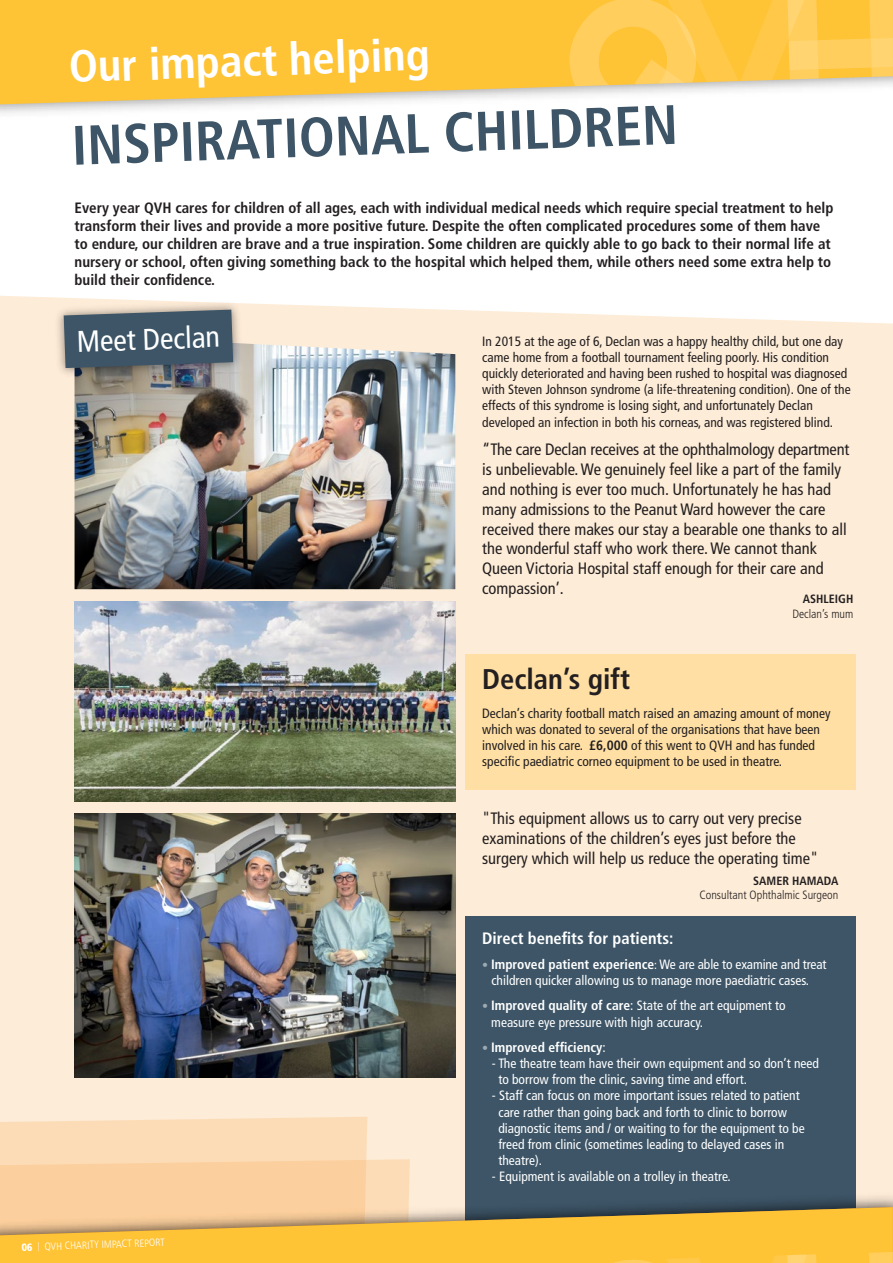
<style>
.page{position:relative;width:893px;height:1263px;background:#fff}
.page>*{position:absolute;margin:0;border:0;box-sizing:border-box;transform-origin:0 0}
.t1{font:700 condensed 55.5px "Frutiger LT Std";color:#3d5567}
.t2{font:700 condensed 45px "Frutiger LT Std";color:#fff}
.t3{font:condensed 30px "Frutiger LT Std";color:#fff}
.t4{font:700 condensed 28.5px "Frutiger LT Std";color:#231f20}
.t5{font:condensed 16.5px/19.8px "Frutiger LT Std";color:#231f20}
.t6{font:700 condensed 16.5px "Frutiger LT Std";color:#fff}
.t7{font:700 condensed 15px/18px "Frutiger LT Std";color:#231f20}
.t8{font:condensed 13.5px/16.2px "Frutiger LT Std";color:#231f20}
.t9{font:condensed 13.5px/16.2px "Frutiger LT Std";color:#fff}
.t10{font:700 condensed 13.5px "Frutiger LT Std";color:#fff}
.t11{font:300 condensed 12px "Frutiger LT Std";color:#231f20}
.t12{font:700 condensed 12px "Frutiger LT Std";color:#231f20}
.t13{font:300 condensed 10.5px "Frutiger LT Std";color:#fff}
.s1{font-weight:900}
.s2{font-size:9px}
.s3{font-weight:700}
.s4{font-size:12px;color:rgb(255 255 255/.5)}
.s5{font-size:12px}
.s6{font-weight:400;font-size:12px;color:rgb(255 255 255/.5)}
.s7{font-weight:400}
</style>
<div class="page">
<div style="left:0;top:296px;width:893px;height:863px;background:#fdecd7"></div>
<img style="left:75px;top:335px;width:380px;height:254px">
<div style="left:0;top:1117px;width:367px;height:42px;background:#fcdcb7"></div>
<div style="left:465px;top:915px;width:391px;height:333px;background:#3d5567"></div>
<div style="left:465px;top:654px;width:391px;height:135px;background:#ffdfa4"></div>
<img style="left:0;top:1159px;width:893px;height:19px">
<svg style="left:0;top:1178px;width:893px;height:10px"></svg>
<svg style="left:0;top:0;width:569px;height:105px;background:#fcc545"></svg>
<img style="left:51px;top:297px;width:195px;height:84px">
<svg style="left:64px;top:310px;width:169px;height:58px;background:#475b6b"></svg>
<img style="left:75px;top:601px;width:380px;height:200px">
<img style="left:75px;top:813px;width:380px;height:265px">
<img style="left:0;top:1188px;width:893px;height:19px">
<svg style="left:0;top:1207px;width:580px;height:56px;background:#eebc53"></svg>
<svg style="left:580px;top:1206px;width:313px;height:57px;background:#e9b53a"></svg>
<svg style="left:569px;top:0;width:324px;height:99px;background:#fbcf68"></svg>
<h2 class="t2" style="left:68px;top:40px;width:363px;rotate:-2deg">Our impact helping</h2>
<h1 class="t1" style="left:71px;top:113px;width:608px;rotate:-2deg">INSPIRATIONAL CHILDREN</h1>
<p class="t7" style="left:75px;top:198px;width:760px">Every year QVH cares for children of all ages, each with individual medical needs which require special treatment to help transform their lives and provide a more positive future. Despite the often complicated procedures some of them have to endure, our children are brave and a true inspiration. Some children are quickly able to go back to their normal life at nursery or school, often giving something back to the hospital which helped them, while others need some extra help to build their confidence.</p>
<h3 class="t3" style="left:76px;top:324px;width:145px;rotate:-2deg">Meet Declan</h3>
<p class="t13" style="left:21px;top:1241px;width:145px;rotate:-2deg"><span class="s1">06</span> <span class="s2">|</span> QVH CHARITY IMPACT REPORT</p>
<p class="t8" style="left:482px;top:333px;width:370px">In 2015 at the age of 6, Declan was a happy healthy child, but one day came home from a football tournament feeling poorly. His condition quickly deteriorated and having been rushed to hospital was diagnosed with Steven Johnson syndrome (a life-threatening condition). One of the effects of this syndrome is losing sight, and unfortunately Declan developed an infection in both his corneas, and was registered blind.</p>
<p class="t5" style="left:482px;top:440px;width:369px">“The care Declan receives at the ophthalmology department is unbelievable. We genuinely feel like a part of the family and nothing is ever too much. Unfortunately he has had many admissions to the Peanut Ward however the care received there makes our stay a bearable one thanks to all the wonderful staff who work there. We cannot thank Queen Victoria Hospital staff enough for their care and compassion’.</p>
<p class="t12" style="left:803px;top:592px;width:52px">ASHLEIGH</p>
<p class="t11" style="left:792px;top:607px;width:62px">Declan’s mum</p>
<h3 class="t4" style="left:482px;top:662px;width:149px">Declan’s gift</h3>
<p class="t8" style="left:482px;top:705px;width:350px">Declan’s charity football match raised an amazing amount of money which was donated to several of the organisations that have been involved in his care. <span class="s3">£6,000</span> of this went to QVH and has funded specific paediatric corneo equipment to be used in theatre.</p>
<p class="t5" style="left:482px;top:808px;width:338px">"This equipment allows us to carry out very precise examinations of the children’s eyes just before the surgery which will help us reduce the operating time"</p>
<p class="t12" style="left:753px;top:873px;width:87px">SAMER HAMADA</p>
<p class="t11" style="left:699px;top:888px;width:140px">Consultant Ophthalmic Surgeon</p>
<p class="t6" style="left:482px;top:928px;width:193px">Direct benefits for patients:</p>
<p class="t9" style="left:491px;top:956px;width:337px;text-indent:-9px"><span class="s4">•</span> <span class="s3">Improved patient experience</span><span class="s5">:</span> We are able to examine and treat children quicker allowing us to manage more paediatric cases.</p>
<p class="t9" style="left:491px;top:998px;width:296px;text-indent:-9px"><span class="s4">•</span> <span class="s3">Improved quality of care</span>: State of the art equipment to measure eye pressure with high accuracy.</p>
<p class="t10" style="left:482px;top:1039px;width:125px"><span class="s6">•</span> Improved efficiency<span class="s7">:</span></p>
<p class="t9" style="left:498px;top:1055px;width:322px;text-indent:-6px">- The theatre team have their own equipment and so don’t need to borrow from the clinic, saving time and effort.</p>
<p class="t9" style="left:498px;top:1088px;width:308px;text-indent:-6px">- Staff can focus on more important issues related to patient care rather than going back and forth to clinic to borrow diagnostic items and / or waiting to for the equipment to be freed from clinic (sometimes leading to delayed cases in theatre).</p>
<p class="t9" style="left:492px;top:1169px;width:240px">- Equipment is available on a trolley in theatre.</p>
</div>
